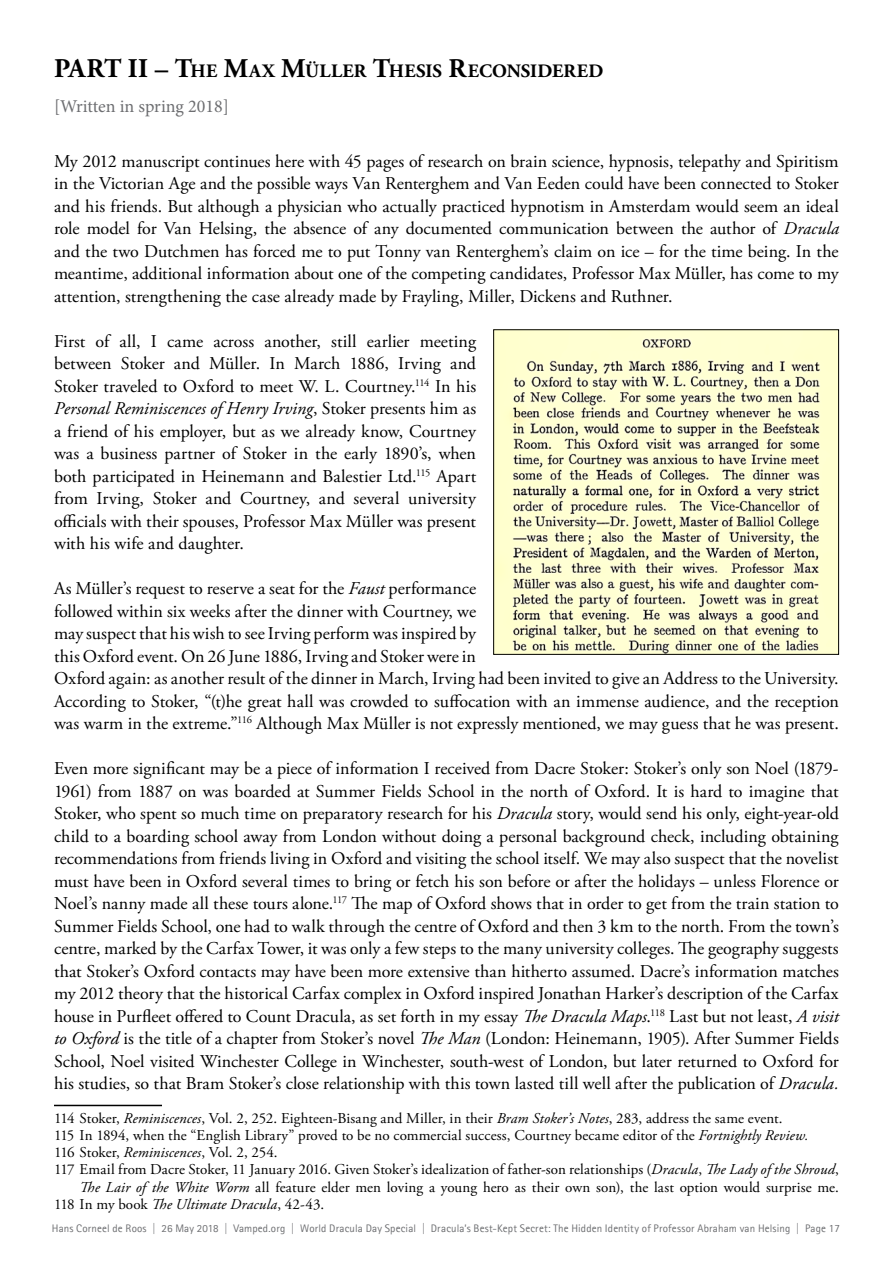
<style>
.page{position:relative;width:893px;height:1263px;background:#fff}
.page>*{position:absolute;margin:0;border:0;box-sizing:border-box;transform-origin:0 0}
.Headline_BIG___Garam{font:700 18.9px "Adobe Garamond Pro";letter-spacing:.01em;color:#000}
.Text_body__Garamond{font:18px/22.5px "Adobe Garamond Pro";color:#000;text-align:justify}
.t1{font:18px "Minion Pro";color:#6d6e71}
.Footnotetext___100{font:15px/17.2px "Adobe Garamond Pro";color:#000;text-align:right}
.t2{font:10.95px "Agfa Rotis Sans Serif";letter-spacing:.015em;color:#6d6e71}
.s1{font-size:27px}
.s2{font-style:italic}
</style>
<div class="page">
<hr style="left:54px;top:1105px;width:108px;height:1px;background:#000">
<img style="left:495px;top:331px;width:342px;height:322px">
<div style="left:493px;top:329px;width:346px;height:326px;border:1px solid #000"></div>
<p class="Headline_BIG___Garam" style="left:54px;top:60px;width:551px"><span class="s1">PART II – T</span>HE <span class="s1">M</span>AX <span class="s1">M</span>ÜLLER <span class="s1">T</span>HESIS <span class="s1">R</span>ECONSIDERED</p>
<p class="t1" style="left:54px;top:95px;width:176px">[Written in spring 2018]</p>
<p class="Text_body__Garamond" style="left:54px;top:150px;width:786px">My 2012 manuscript continues here with 45 pages of research on brain science, hypnosis, telepathy and Spiritism in the Victorian Age and the possible ways Van Renterghem and Van Eeden could have been connected to Stoker and his friends. But although a physician who actually practiced hypnotism in Amsterdam would seem an ideal role model for Van Helsing, the absence of any documented communication between the author of <span class="s2">Dracula </span>and the two Dutchmen has forced me to put Tonny van Renterghem’s claim on ice – for the time being. In the meantime, additional information about one of the competing candidates, Professor Max Müller, has come to my attention, strengthening the case already made by Frayling, Miller, Dickens and Ruthner.</p>
<p class="Text_body__Garamond" style="left:54px;top:330px;width:424px">First of all, I came across another, still earlier meeting between Stoker and Müller. In March 1886, Irving and Stoker traveled to Oxford to meet W. L. Courtney.<sup>114</sup> In his <span class="s2">Personal Reminiscences of Henry Irving</span>, Stoker presents him as a friend of his employer, but as we already know, Courtney was a business partner of Stoker in the early 1890’s, when both participated in Heinemann and Balestier Ltd.<sup>115</sup> Apart from Irving, Stoker and Courtney, and several university officials with their spouses, Professor Max Müller was present with his wife and daughter.</p>
<p class="Text_body__Garamond" style="left:54px;top:578px;width:786px;text-align:left">As Müller’s request to reserve a seat for the <span class="s2">Faust</span> performance<br>followed within six weeks after the dinner with Courtney, we<br>may suspect that his wish to see Irving perform was inspired by<br>this Oxford event. On 26 June 1886, Irving and Stoker were in<br>Oxford again: as another result of the dinner in March, Irving had been invited to give an Address to the University.<br>According to Stoker, “(t)he great hall was crowded to suffocation with an immense audience, and the reception was warm in the extreme.”<sup>116</sup> Although Max Müller is not expressly mentioned, we may guess that he was present.</p>
<p class="Text_body__Garamond" style="left:54px;top:758px;width:786px">Even more significant may be a piece of information I received from Dacre Stoker: Stoker’s only son Noel (1879- 1961) from 1887 on was boarded at Summer Fields School in the north of Oxford. It is hard to imagine that Stoker, who spent so much time on preparatory research for his <span class="s2">Dracula</span> story, would send his only, eight-year-old child to a boarding school away from London without doing a personal background check, including obtaining recommendations from friends living in Oxford and visiting the school itself. We may also suspect that the novelist must have been in Oxford several times to bring or fetch his son before or after the holidays – unless Florence or Noel’s nanny made all these tours alone.<sup>117</sup> The map of Oxford shows that in order to get from the train station to Summer Fields School, one had to walk through the centre of Oxford and then 3 km to the north. From the town’s centre, marked by the Carfax Tower, it was only a few steps to the many university colleges. The geography suggests that Stoker’s Oxford contacts may have been more extensive than hitherto assumed. Dacre’s information matches my 2012 theory that the historical Carfax complex in Oxford inspired Jonathan Harker’s description of the Carfax house in Purfleet offered to Count Dracula, as set forth in my essay <span class="s2">The Dracula Maps</span>.<sup>118</sup> Last but not least, <span class="s2">A visit to Oxford</span> is the title of a chapter from Stoker’s novel <span class="s2">The Man</span> (London: Heinemann, 1905). After Summer Fields School, Noel visited Winchester College in Winchester, south-west of London, but later returned to Oxford for his studies, so that Bram Stoker’s close relationship with this town lasted till well after the publication of <span class="s2">Dracula.</span></p>
<p class="Footnotetext___100" style="left:54px;top:1110px;width:730px">114 Stoker, <span class="s2">Reminiscences</span>, Vol. 2, 252. Eighteen-Bisang and Miller, in their <span class="s2">Bram Stoker’s Notes</span>, 283, address the same event.</p>
<p class="Footnotetext___100" style="left:54px;top:1127px;width:756px">115 In 1894, when the “English Library” proved to be no commercial success, Courtney became editor of the <span class="s2">Fortnightly Review.</span></p>
<p class="Footnotetext___100" style="left:54px;top:1144px;width:225px">116 Stoker, <span class="s2">Reminiscences</span>, Vol. 2, 254.</p>
<p class="Footnotetext___100" style="left:54px;top:1161px;width:786px">117 Email from Dacre Stoker, 11 January 2016. Given Stoker’s idealization of father-son relationships (<span class="s2">Dracula</span>, <span class="s2">The Lady of the Shroud</span>,<br><span class="s2">The Lair of the White Worm</span> all feature elder men loving a young hero as their own son), the last option would surprise me.</p>
<p class="Footnotetext___100" style="left:54px;top:1196px;width:272px">118 In my book <span class="s2">The Ultimate Dracula</span>, 42-43.</p>
<p class="t2" style="left:52px;top:1221px;width:789px">Hans Corneel de Roos | 26 May 2018 | Vamped.org | World Dracula Day Special | Dracula’s Best-Kept Secret: The Hidden Identity of Professor Abraham van Helsing | Page 17</p>
</div>
